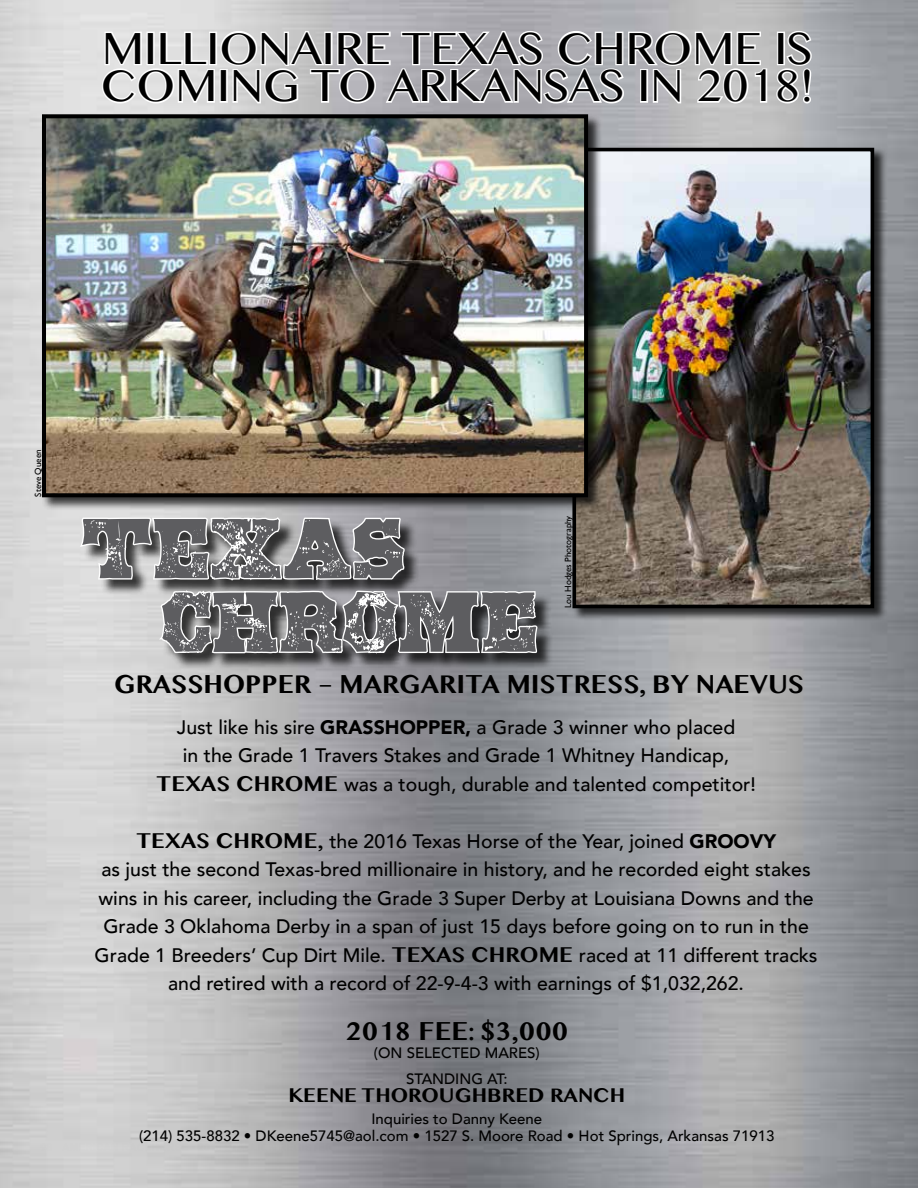
<style>
.page{position:relative;width:918px;height:1188px;background:#fff}
.page>*{position:absolute;margin:0;border:0;box-sizing:border-box;transform-origin:0 0}
.t1{font:82.5px/73.5px "HWT American Shopworn";letter-spacing:-.07em;color:#5d5d60;scale:.88 1}
.t2{font:45px/37.5px "Myanmar MN";color:#000}
.t3{font:700 25.5px "Myanmar MN";color:#000}
.t4{font:500 19.5px/28.5px "Avenir";color:#000;text-align:center}
.t5{font:700 19.5px "Myanmar MN";color:#000}
.t6{font:500 15px/25.5px "Avenir";color:#000;text-align:center}
.t7{font:9px "Gill Sans";color:#000}
.s1{font-weight:900}
.s2{font-family:"Myanmar MN";font-weight:700;font-size:21px}
</style>
<div class="page">
<div style="left:572px;top:147px;width:315px;height:474px;background:#000;opacity:.75"></div>
<img style="left:577px;top:153px;width:292px;height:450px">
<div style="left:572px;top:148px;width:302px;height:460px;border:4px solid #000"></div>
<svg style="left:100px;top:28px;width:714px;height:78px"></svg>
<svg style="left:80px;top:511px;width:485px;height:299px;background:#a5a6a8"></svg>
<div style="left:41px;top:114px;width:561px;height:397px;background:#000;opacity:.75"></div>
<img style="left:47px;top:119px;width:536px;height:373px">
<div style="left:42px;top:114px;width:546px;height:383px;border:4px solid #000"></div>
<h2 class="t2" style="left:101px;top:29px;width:714px">MILLIONAIRE TEXAS CHROME IS<br>COMING TO ARKANSAS IN 2018!</h2>
<p class="t7" style="left:33px;top:496px;width:48px;rotate:-90deg">Steve Queen</p>
<h1 class="t1" style="left:160px;top:520px;width:436px;text-indent:-80px">TEXas<br>CHROME</h1>
<p class="t7" style="left:563px;top:608px;width:94px;rotate:-90deg">Lou Hodges Photography</p>
<h3 class="t3" style="left:114px;top:669px;width:692px">GRASSHOPPER – MARGARITA MISTRESS, BY NAEVUS</h3>
<p class="t4" style="left:156px;top:711px;width:601px">Just like his sire <span class="s1">GRASSHOPPER,</span> a Grade 3 winner who placed<br>in the Grade 1 Travers Stakes and Grade 1 Whitney Handicap,<br><span class="s2">TEXAS CHROME</span> was a tough, durable and talented competitor!</p>
<p class="t4" style="left:95px;top:825px;width:724px"><span class="s2">TEXAS CHROME,</span> the 2016 Texas Horse of the Year, joined <span class="s1">GROOVY<br></span>as just the second Texas-bred millionaire in history, and he recorded eight stakes wins in his career, including the Grade 3 Super Derby at Louisiana Downs and the Grade 3 Oklahoma Derby in a span of just 15 days before going on to run in the Grade 1 Breeders’ Cup Dirt Mile. <span class="s2">TEXAS CHROME</span> raced at 11 different tracks and retired with a record of 22-9-4-3 with earnings of $1,032,262.</p>
<h3 class="t3" style="left:345px;top:1016px;width:224px">2018 FEE: $3,000</h3>
<p class="t6" style="left:374px;top:1039px;width:167px">(ON SELECTED MARES)<br>STANDING AT:</p>
<p class="t5" style="left:289px;top:1083px;width:338px">KEENE THOROUGHBRED RANCH</p>
<p class="t6" style="left:139px;top:1110px;width:637px;line-height:16.5px">Inquiries to Danny Keene<br>(214) 535-8832 • DKeene5745@aol.com • 1527 S. Moore Road • Hot Springs, Arkansas 71913</p>
</div>
